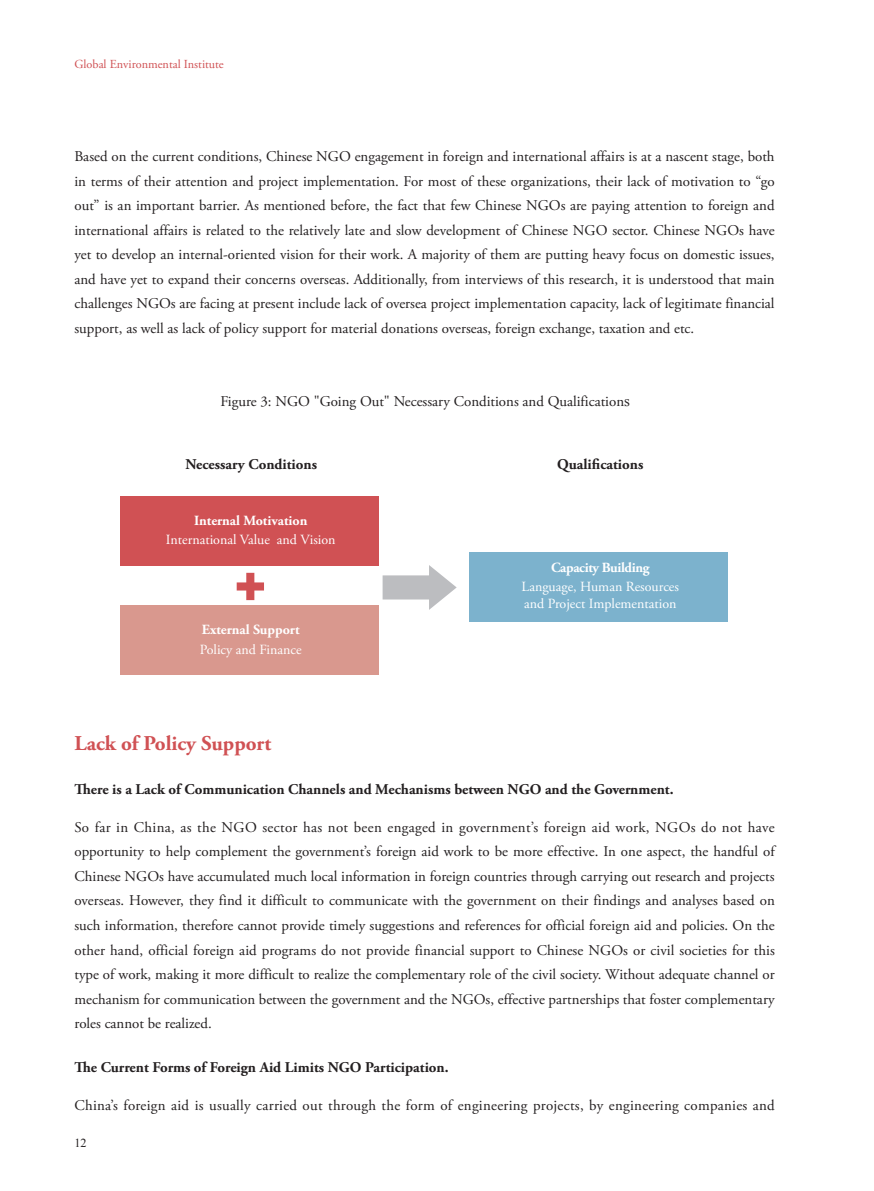
<style>
.page{position:relative;width:874px;height:1191px;background:#fff}
.page>*{position:absolute;margin:0;border:0;box-sizing:border-box;transform-origin:0 0}
.t1{font:700 21px "Adobe Garamond Pro";color:#d05154}
.t2{font:14.88px/24.5px "Adobe Garamond Pro";color:#231f20;text-align:justify}
.t3{font:700 14.88px "Adobe Garamond Pro";color:#231f20}
.t4{font:14.88px "Adobe Garamond Pro";letter-spacing:.02em;color:#231f20}
.t5{font:14px/16.8px "Adobe Garamond Pro";color:#fff}
.t6{font:700 14px "Adobe Garamond Pro";color:#fff}
.t7{font:700 14px "Adobe Garamond Pro";letter-spacing:-.025em;color:#fff}
.t8{font:12.25px "Adobe Garamond Pro";color:#d05154}
.t9{font:12.25px "Times New Roman";color:#231f20}
.s1{font-family:"Times New Roman"}
</style>
<div class="page">
<svg style="left:382px;top:565px;width:74px;height:45px"></svg>
<div style="left:121px;top:496px;width:258px;height:70px;background:#d05154"></div>
<div style="left:121px;top:605px;width:258px;height:70px;background:#d9988e"></div>
<div style="left:469px;top:552px;width:258px;height:69px;background:#7cb2cd"></div>
<svg style="left:236px;top:573px;width:28px;height:27px"></svg>
<p class="t8" style="left:74px;top:57px;width:151px">Global Environmental Institute</p>
<p class="t2" style="left:74px;top:145px;width:701px">Based on the current conditions, Chinese NGO engagement in foreign and international affairs is at a nascent stage, both in terms of their attention and project implementation. For most of these organizations, their lack of motivation to “go out” is an important barrier. As mentioned before, the fact that few Chinese NGOs are paying attention to foreign and international affairs is related to the relatively late and slow development of Chinese NGO sector. Chinese NGOs have yet to develop an internal-oriented vision for their work. A majority of them are putting heavy focus on domestic issues, and have yet to expand their concerns overseas. Additionally, from interviews of this research, it is understood that main challenges NGOs are facing at present include lack of oversea project implementation capacity, lack of legitimate financial support, as well as lack of policy support for material donations overseas, foreign exchange, taxation and etc.</p>
<p class="t2" style="left:220px;top:389px;width:411px">Figure 3: NGO "Going Out" Necessary Conditions and Qualification<span class="s1">s</span></p>
<p class="t3" style="left:185px;top:455px;width:133px">Necessary Conditions</p>
<p class="t3" style="left:557px;top:455px;width:88px">Qualifications</p>
<p class="t6" style="left:194px;top:512px;width:115px">Internal Motivation</p>
<p class="t5" style="left:166px;top:531px;width:171px">International Value and Vision</p>
<p class="t6" style="left:202px;top:622px;width:99px">External Support</p>
<p class="t5" style="left:200px;top:641px;width:103px">Policy and Finance</p>
<p class="t7" style="left:551px;top:559px;width:100px">Capacity Building</p>
<p class="t5" style="left:521px;top:578px;width:159px">Language, Human Resources and Project Implementation</p>
<h1 class="t1" style="left:74px;top:731px;width:198px">Lack of Policy Support</h1>
<p class="t3" style="left:74px;top:781px;width:600px">There is a Lack of Communication Channels and Mechanisms between NGO and the Government.</p>
<p class="t2" style="left:74px;top:815px;width:701px">So far in China, as the NGO sector has not been engaged in government’s foreign aid work, NGOs do not have opportunity to help complement the government’s foreign aid work to be more effective. In one aspect, the handful of Chinese NGOs have accumulated much local information in foreign countries through carrying out research and projects overseas. However, they find it difficult to communicate with the government on their findings and analyses based on such information, therefore cannot provide timely suggestions and references for official foreign aid and policies. On the other hand, official foreign aid programs do not provide financial support to Chinese NGOs or civil societies for this type of work, making it more difficult to realize the complementary role of the civil society. Without adequate channel or mechanism for communication between the government and the NGOs, effective partnerships that foster complementary roles cannot be realized.</p>
<p class="t3" style="left:74px;top:1059px;width:375px">The Current Forms of Foreign Aid Limits NGO Participation.</p>
<p class="t4" style="left:74px;top:1096px;width:701px">China’s foreign aid is usually carried out through the form of engineering projects, by engineering companies and</p>
<p class="t9" style="left:74px;top:1136px;width:14px">12</p>
</div>
